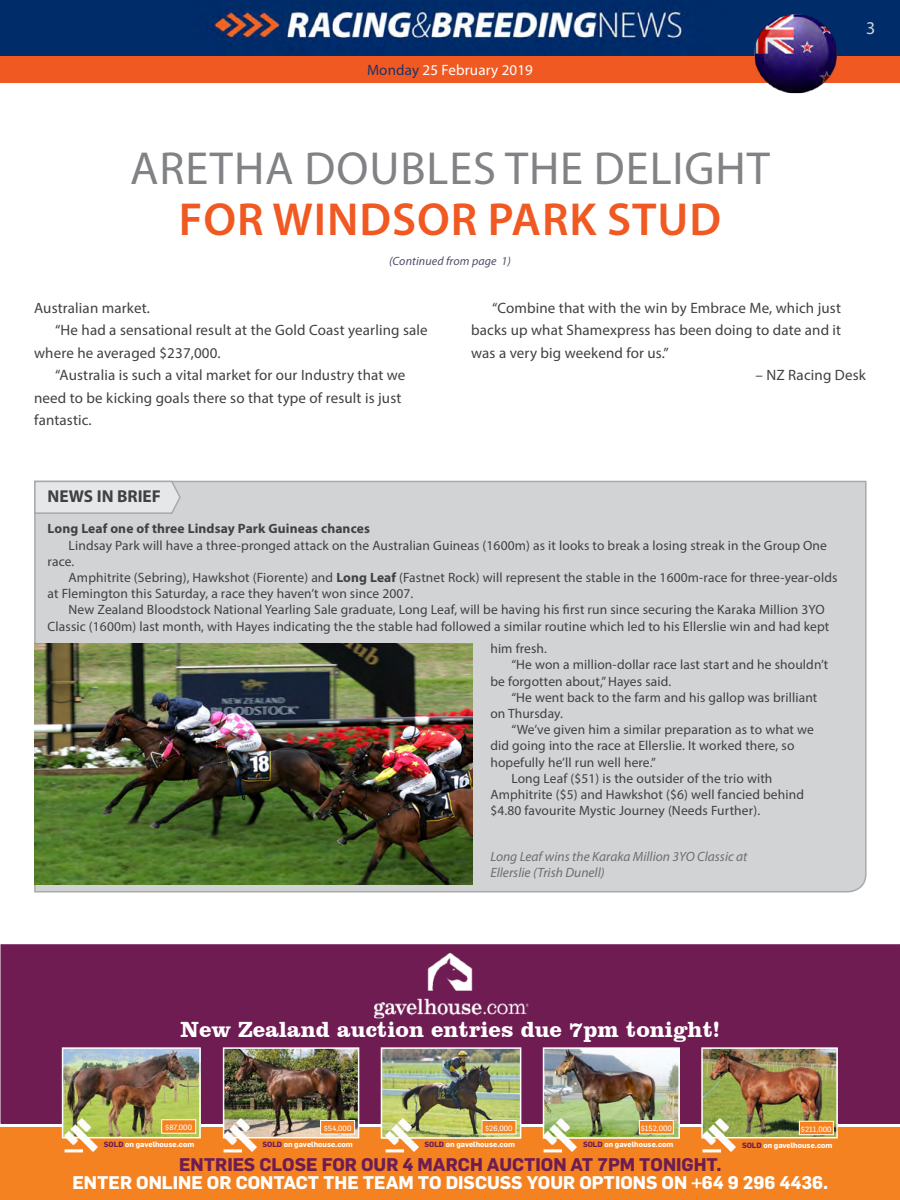
<style>
.page{position:relative;width:900px;height:1200px;background:#fff}
.page>*{position:absolute;margin:0;border:0;box-sizing:border-box;transform-origin:0 0}
.t1{font:46.5px "Myriad Pro";letter-spacing:.02em;color:#808285}
.t2{font:600 46.5px "Myriad Pro";letter-spacing:.02em;color:#f15922}
.t3{font:700 22.5px "Clarendon BT";color:#fff}
.t4{font:700 18px "Flama";color:#fff}
.t5{font:700 18px "Flama";color:#6f1c53}
.t6{font:18px "Myriad Pro";color:#d1d4d4}
.t7{font:700 17.25px "Myriad Pro";color:#414042}
.t8{font:15px/22.5px "Myriad Pro";letter-spacing:.01em;color:#414042;text-align:justify}
.t9{font:15px "Myriad Pro";letter-spacing:.01em;color:#fff}
.t10{font:13.5px/16.2px "Myriad Pro";letter-spacing:.01em;color:#414042}
.t11{font:italic 13.5px/16.2px "Myriad Pro";color:#6d6e71}
.t12{font:700 13.5px "Myriad Pro";letter-spacing:.01em;color:#414042}
.t13{font:italic 12px "Myriad Pro";letter-spacing:.01em;color:#4d4d6b}
.t14{font:700 7.5px "Flama";color:#fff}
.t15{font:7.5px "Flama Basic";color:#fff}
.s1{color:#203267}
.s2{font-weight:700}
.s3{color:#6f1c53}
</style>
<div class="page">
<div style="left:0;top:56px;width:900px;height:27px;background:#f15922"></div>
<img style="left:0;top:0;width:900px;height:56px">
<img style="left:752px;top:12px;width:88px;height:82px">
<div style="left:34px;top:480px;width:833px;height:413px;background:#d1d3d4"></div>
<svg style="left:34px;top:480px;width:148px;height:35px;background:#dedfe0"></svg>
<img style="left:34px;top:643px;width:439px;height:241px">
<div style="left:1px;top:945px;width:899px;height:178px;background:#6f1c53"></div>
<div style="left:1px;top:1128px;width:899px;height:72px;background:#f58220"></div>
<img style="left:373px;top:952px;width:156px;height:67px">
<img style="left:226px;top:1050px;width:130px;height:85px">
<div style="left:223px;top:1047px;width:136px;height:91px;border:2px solid #fff"></div>
<img style="left:222px;top:1117px;width:36px;height:36px">
<div style="left:321px;top:1120px;width:34px;height:14px;background:#f58220"></div>
<div style="left:320px;top:1120px;width:35px;height:14px;border:1px solid #fff"></div>
<img style="left:546px;top:1050px;width:131px;height:86px">
<div style="left:543px;top:1047px;width:137px;height:92px;border:2px solid #fff"></div>
<img style="left:543px;top:1117px;width:36px;height:36px">
<div style="left:639px;top:1120px;width:34px;height:14px;background:#f58220"></div>
<div style="left:639px;top:1120px;width:35px;height:14px;border:1px solid #fff"></div>
<img style="left:384px;top:1050px;width:134px;height:86px">
<div style="left:381px;top:1047px;width:140px;height:92px;border:2px solid #fff"></div>
<img style="left:384px;top:1117px;width:36px;height:36px">
<div style="left:482px;top:1120px;width:34px;height:14px;background:#f58220"></div>
<div style="left:482px;top:1120px;width:34px;height:14px;border:1px solid #fff"></div>
<img style="left:65px;top:1050px;width:133px;height:85px">
<div style="left:62px;top:1047px;width:139px;height:91px;border:2px solid #fff"></div>
<div style="left:162px;top:1120px;width:34px;height:13px;background:#f58220"></div>
<div style="left:161px;top:1119px;width:35px;height:15px;border:1px solid #fff"></div>
<img style="left:64px;top:1117px;width:36px;height:36px">
<img style="left:704px;top:1050px;width:131px;height:85px">
<div style="left:701px;top:1047px;width:137px;height:91px;border:2px solid #fff"></div>
<div style="left:799px;top:1121px;width:34px;height:14px;background:#f58220"></div>
<div style="left:799px;top:1121px;width:35px;height:14px;border:1px solid #fff"></div>
<img style="left:702px;top:1118px;width:36px;height:35px">
<p class="t9" style="left:367px;top:61px;width:167px"><span class="s1">Monday</span> 25 February 2019</p>
<h3 class="t6" style="left:866px;top:17px;width:11px">3</h3>
<h1 class="t1" style="left:130px;top:140px;width:641px">Aretha doubles the delight</h1>
<h1 class="t2" style="left:179px;top:190px;width:544px">FOR WINDSOR PARK STUD</h1>
<p class="t13" style="left:389px;top:253px;width:123px">(Continued from page 1)</p>
<p class="t8" style="left:34px;top:296px;width:117px">Australian market.</p>
<p class="t8" style="left:55px;top:319px;width:374px">“He had a sensational result at the Gold Coast yearling sale</p>
<p class="t8" style="left:34px;top:341px;width:188px">where he averaged $237,000.</p>
<p class="t8" style="left:55px;top:364px;width:352px">“Australia is such a vital market for our I ndustry that we</p>
<p class="t8" style="left:34px;top:386px;width:369px">need to be kicking goals there so that type of result is just</p>
<p class="t8" style="left:34px;top:409px;width:59px">fantastic.</p>
<p class="t8" style="left:471px;top:296px;width:372px;text-indent:21px">“Combine that with the win by Embrace Me, which just backs up what Shamexpress has been doing to date and it was a very big weekend for us.”</p>
<p class="t8" style="left:755px;top:364px;width:112px">– NZ Racing Desk</p>
<p class="t7" style="left:48px;top:484px;width:115px">NEWS IN BRIEF</p>
<p class="t12" style="left:48px;top:520px;width:324px">Long Leaf one of three Lindsay Park Guineas chances</p>
<p class="t10" style="left:48px;top:537px;width:781px;text-indent:21px">Lindsay Park will have a three-pronged attack on the Australian Guineas (1600m) as it looks to break a losing streak in the Group One race.</p>
<p class="t10" style="left:48px;top:569px;width:791px;text-indent:21px">Amphitrite (Sebring), Hawkshot (Fiorente) and <span class="s2">Long Leaf</span> (Fastnet Rock) will represent the stable in the 1600m-race for three-year-olds at Flemington this Saturday, a race they haven’t won since 2007.</p>
<p class="t10" style="left:48px;top:602px;width:783px;text-indent:21px">New Zealand Bloodstock National Yearling Sale graduate, Long Leaf, will be having his first run since securing the Karaka Million 3YO<br>Classic (1600m) last month, with Hayes indicating the the stable had followed a similar routine which led to his Ellerslie win and had kept</p>
<p class="t10" style="left:490px;top:640px;width:58px">him fresh.</p>
<p class="t10" style="left:511px;top:657px;width:319px">“He won a million-dollar race last start and he shouldn’t</p>
<p class="t10" style="left:490px;top:673px;width:182px">be forgotten about,” Hayes said.</p>
<p class="t10" style="left:511px;top:689px;width:307px">“He went back to the farm and his gallop was brilliant</p>
<p class="t10" style="left:490px;top:705px;width:74px">on Thursday.</p>
<p class="t10" style="left:511px;top:721px;width:304px">“We’ve given him a similar preparation as to what we</p>
<p class="t10" style="left:490px;top:738px;width:306px">did going into the race at Ellerslie. It worked there, so</p>
<p class="t10" style="left:490px;top:754px;width:167px">hopefully he’ll run well here.”</p>
<p class="t10" style="left:511px;top:770px;width:263px">Long Leaf ($51) is the outsider of the trio with</p>
<p class="t10" style="left:490px;top:786px;width:315px">Amphitrite ($5) and Hawkshot ($6) well fancied behind</p>
<p class="t10" style="left:490px;top:802px;width:271px">$4.80 favourite Mystic Journey (Needs Further).</p>
<p class="t11" style="left:490px;top:848px;width:259px">Long Leaf wins the Karaka Million 3YO Classic at<br>Ellerslie (Trish Dunell)</p>
<h2 class="t3" style="left:181px;top:1015px;width:541px">New Zealand auction entries due 7pm tonight!</h2>
<p class="t15" style="left:165px;top:1122px;width:28px">$87,000</p>
<p class="t15" style="left:485px;top:1123px;width:29px">$26,000</p>
<p class="t14" style="left:104px;top:1139px;width:92px"><span class="s3">SOLD</span> on gavelhouse.com</p>
<p class="t15" style="left:324px;top:1123px;width:29px">$54,000</p>
<p class="t14" style="left:262px;top:1139px;width:92px"><span class="s3">SOLD</span> on gavelhouse.com</p>
<p class="t14" style="left:424px;top:1139px;width:92px"><span class="s3">SOLD</span> on gavelhouse.com</p>
<p class="t15" style="left:641px;top:1123px;width:33px">$152,000</p>
<p class="t14" style="left:583px;top:1139px;width:92px"><span class="s3">SOLD</span> on gavelhouse.com</p>
<p class="t15" style="left:801px;top:1124px;width:32px">$211,000</p>
<p class="t14" style="left:742px;top:1139px;width:92px"><span class="s3">SOLD</span> on gavelhouse.com</p>
<h3 class="t5" style="left:179px;top:1152px;width:544px">ENTRIES CLOSE FOR OUR 4 MARCH AUCTION AT 7PM TONIGHT.</h3>
<h3 class="t4" style="left:73px;top:1170px;width:757px">ENTER ONLINE OR CONTACT THE TEAM TO DISCUSS YOUR OPTIONS ON +64 9 296 4436.</h3>
</div>
